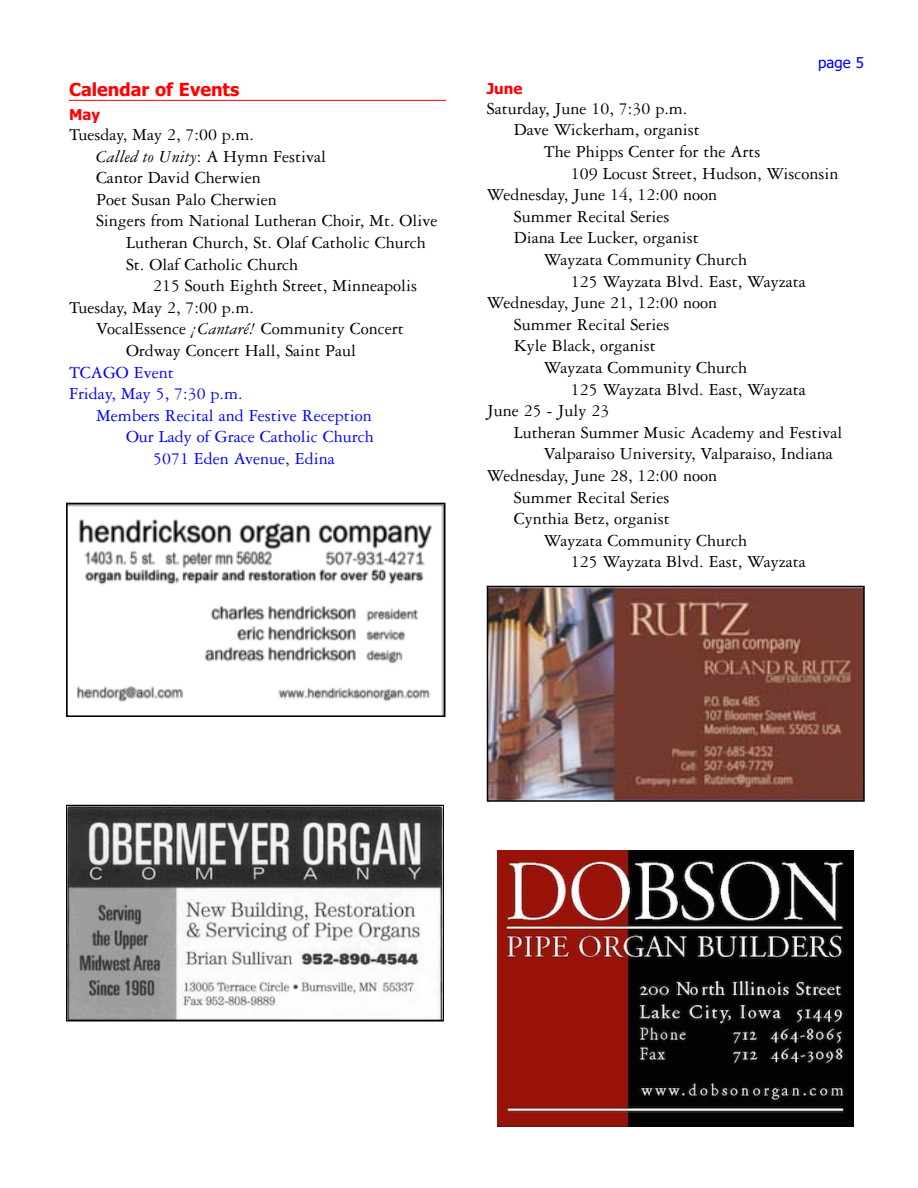
<style>
.page{position:relative;width:918px;height:1188px;background:#fff}
.page>*{position:absolute;margin:0;border:0;box-sizing:border-box;transform-origin:0 0}
.t1{font:18px "Garamond Three";color:#000}
.t2{font:18px "Garamond Three";color:#00f}
.t3{font:700 18px "Tahoma";color:#f00}
.t4{font:700 15px "Tahoma";color:#f00}
.t5{font:15px "Tahoma";color:#00f}
.s1{font-style:italic}
</style>
<div class="page">
<hr style="left:69px;top:100px;width:377px;height:1px;background:#f00">
<svg style="left:66px;top:502px;width:380px;height:520px"></svg>
<img style="left:68px;top:806px;width:374px;height:214px">
<img style="left:490px;top:589px;width:372px;height:210px">
<div style="left:487px;top:586px;width:378px;height:216px;border:2px solid #000"></div>
<img style="left:497px;top:850px;width:357px;height:276px">
<p class="t3" style="left:69px;top:83px;width:172px">Calendar of Events</p>
<p class="t4" style="left:69px;top:109px;width:33px">May</p>
<p class="t1" style="left:69px;top:128px;width:186px">Tuesday, May 2, 7:00 p.m.</p>
<p class="t1" style="left:96px;top:150px;width:232px"><span class="s1">Called to Unity</span>: A Hymn Festival</p>
<p class="t1" style="left:96px;top:171px;width:166px">Cantor David Cherwien</p>
<p class="t1" style="left:96px;top:193px;width:182px">Poet Susan Palo Cherwien</p>
<p class="t1" style="left:96px;top:215px;width:343px">Singers from National Lutheran Choir, Mt. Olive</p>
<p class="t1" style="left:126px;top:236px;width:301px">Lutheran Church, St. Olaf Catholic Church</p>
<p class="t1" style="left:126px;top:258px;width:174px">St. Olaf Catholic Church</p>
<p class="t1" style="left:153px;top:279px;width:266px">215 South Eighth Street, Minneapolis</p>
<p class="t1" style="left:69px;top:301px;width:186px">Tuesday, May 2, 7:00 p.m.</p>
<p class="t1" style="left:96px;top:323px;width:309px">VocalEssence <span class="s1">¡Cantaré!</span> Community Concert</p>
<p class="t1" style="left:126px;top:344px;width:232px">Ordway Concert Hall, Saint Paul</p>
<p class="t2" style="left:69px;top:366px;width:106px">TCAGO Event</p>
<p class="t2" style="left:69px;top:387px;width:175px">Friday, May 5, 7:30 p.m.</p>
<p class="t2" style="left:96px;top:409px;width:277px">Members Recital and Festive Reception</p>
<p class="t2" style="left:126px;top:431px;width:249px">Our Lady of Grace Catholic Church</p>
<p class="t2" style="left:153px;top:452px;width:183px">5071 Eden Avenue, Edina</p>
<p class="t5" style="left:818px;top:55px;width:47px">page 5</p>
<p class="t4" style="left:487px;top:83px;width:37px">June</p>
<p class="t1" style="left:487px;top:102px;width:202px">Saturday, June 10, 7:30 p.m.</p>
<p class="t1" style="left:514px;top:124px;width:188px">Dave Wickerham, organist</p>
<p class="t1" style="left:544px;top:145px;width:218px">The Phipps Center for the Arts</p>
<p class="t1" style="left:571px;top:167px;width:269px">109 Locust Street, Hudson, Wisconsin</p>
<p class="t1" style="left:487px;top:188px;width:232px">Wednesday, June 14, 12:00 noon</p>
<p class="t1" style="left:514px;top:210px;width:157px">Summer Recital Series</p>
<p class="t1" style="left:514px;top:232px;width:187px">Diana Lee Lucker, organist</p>
<p class="t1" style="left:544px;top:253px;width:205px">Wayzata Community Church</p>
<p class="t1" style="left:571px;top:275px;width:237px">125 Wayzata Blvd. East, Wayzata</p>
<p class="t1" style="left:487px;top:296px;width:232px">Wednesday, June 21, 12:00 noon</p>
<p class="t1" style="left:514px;top:318px;width:157px">Summer Recital Series</p>
<p class="t1" style="left:514px;top:340px;width:144px">Kyle Black, organist</p>
<p class="t1" style="left:544px;top:361px;width:205px">Wayzata Community Church</p>
<p class="t1" style="left:571px;top:383px;width:237px">125 Wayzata Blvd. East, Wayzata</p>
<p class="t1" style="left:487px;top:404px;width:124px">June 25 - July 23</p>
<p class="t1" style="left:514px;top:426px;width:330px">Lutheran Summer Music Academy and Festival</p>
<p class="t1" style="left:544px;top:448px;width:291px">Valparaiso University, Valparaiso, Indiana</p>
<p class="t1" style="left:487px;top:469px;width:232px">Wednesday, June 28, 12:00 noon</p>
<p class="t1" style="left:514px;top:491px;width:157px">Summer Recital Series</p>
<p class="t1" style="left:514px;top:512px;width:158px">Cynthia Betz, organist</p>
<p class="t1" style="left:544px;top:534px;width:205px">Wayzata Community Church</p>
<p class="t1" style="left:571px;top:556px;width:237px">125 Wayzata Blvd. East, Wayzata</p>
</div>
